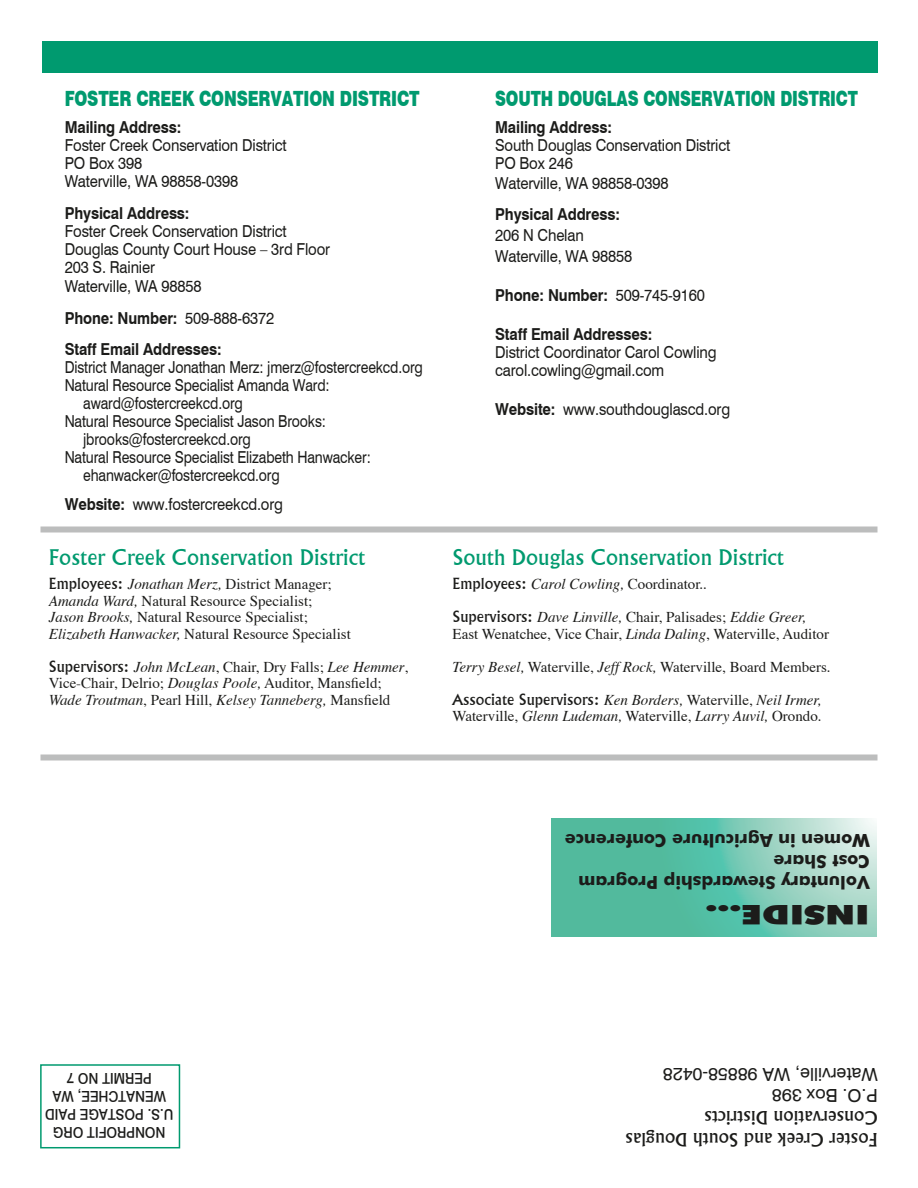
<style>
.page{position:relative;width:918px;height:1188px;background:#fff}
.page>*{position:absolute;margin:0;border:0;box-sizing:border-box;transform-origin:0 0}
.t1{font:900 27px "Futura BT";color:#1c1c1a;scale:1.3 1}
.t2{font:21px "Flareserif 821 BT";color:#009a6f}
.t3{font:900 21px "Swiss 721 BT";letter-spacing:-.01em;color:#009a6f;scale:.73 1}
.t4{font:900 21px "Swiss 721 BT";letter-spacing:-.01em;color:#009a6f;scale:.75 1}
.t5{font:700 18px/21px "Futura BT";color:#1c1c1a}
.t6{font:18px/21.6px "Flareserif 821 BT";color:#1c1c1a}
.t7{font:18px/21.6px "Swiss 721 BT";color:#1c1c1a}
.t8{font:16.5px/18px "Swiss 721 BT";letter-spacing:-.01em;color:#1c1c1a;scale:.9 1}
.t9{font:16.5px "Swiss 721 BT";letter-spacing:-.01em;color:#1c1c1a;scale:.85 1}
.t10{font:700 16.5px/31.5px "Swiss 721 BT";letter-spacing:-.01em;color:#1c1c1a;scale:.9 1}
.t11{font:15px/16.5px "Times";color:#1c1c1a}
.t12{font:15px "Flareserif 821 BT";color:#1c1c1a}
.t13{font:500 15px/18px "Swiss 721 BT";color:#1c1c1a;text-align:center;scale:.9 1}
.t14{font:italic 15px "Times";color:#1c1c1a}
.s1{font-weight:400}
.s2{font-weight:700}
.s3{font-family:"Flareserif 821 BT"}
.s4{font-style:italic}
.s5{font-family:"Flareserif 821 BT";font-style:normal}
.s6{font-style:normal}
.s7{font-family:"Times";font-style:italic}
.s8{font-family:"Times"}
</style>
<div class="page">
<svg style="left:552px;top:819px;width:324px;height:118px;background:#72c7b0"></svg>
<div style="left:40px;top:1064px;width:140px;height:84px;border:2px solid #009a6f"></div>
<div style="left:40px;top:526px;width:838px;height:6px;background:#bcbdbd"></div>
<div style="left:40px;top:754px;width:838px;height:6px;background:#bcbdbd"></div>
<div style="left:42px;top:41px;width:836px;height:31px;background:#009a6f"></div>
<h2 class="t4" style="left:65px;top:86px;width:475px">FOSTER CREEK CONSERVATION DISTRICT</h2>
<p class="t10" style="left:65px;top:112px;width:131px">Mailing Address:</p>
<p class="t8" style="left:65px;top:136px;width:248px">Foster Creek Conservation District<br>PO Box 398<br>Waterville, WA 98858-0398</p>
<p class="t10" style="left:65px;top:197px;width:140px">Physical Address:</p>
<p class="t8" style="left:65px;top:222px;width:297px">Foster Creek Conservation District<br>Douglas County Court House – 3rd Floor<br>203 S. Rainier</p>
<p class="t10" style="left:65px;top:271px;width:234px"><span class="s1">Waterville, WA 98858<br></span>Phone: Number: <span class="s1">509-888-6372<br></span>Staff Email Addresses:</p>
<p class="t9" style="left:65px;top:357px;width:423px">District Manager Jonathan Merz: jmerz@fostercreekcd.org</p>
<p class="t9" style="left:65px;top:375px;width:313px">Natural Resource Specialist Amanda Ward:</p>
<p class="t9" style="left:83px;top:393px;width:189px">award@fostercreekcd.org</p>
<p class="t9" style="left:65px;top:411px;width:309px">Natural Resource Specialist Jason Brooks:</p>
<p class="t9" style="left:83px;top:429px;width:199px">jbrooks@fostercreekcd.org</p>
<p class="t9" style="left:65px;top:447px;width:362px">Natural Resource Specialist Elizabeth Hanwacker:</p>
<p class="t9" style="left:83px;top:465px;width:233px">ehanwacker@fostercreekcd.org</p>
<p class="t8" style="left:65px;top:495px;width:244px"><span class="s2">Website:</span> www.fostercreekcd.org</p>
<h2 class="t2" style="left:49px;top:544px;width:318px">Foster Creek Conservation District</h2>
<p class="t11" style="left:49px;top:577px;width:304px"><span class="s3">Employees:</span> <span class="s4">Jonathan Merz,</span> District Manager; <span class="s4">Amanda Ward,</span> Natural Resource Specialist; <span class="s4">Jason Brooks,</span> Natural Resource Specialist; <span class="s4">Elizabeth Hanwacker,</span> Natural Resource Specialist</p>
<p class="t11" style="left:49px;top:659px;width:361px"><span class="s3">Supervisors:</span> <span class="s4">John McLean</span>, Chair, Dry Falls; <span class="s4">Lee Hemmer</span>,<br>Vice-Chair, Delrio; <span class="s4">Douglas Poole,</span> Auditor, Mansfield;<br><span class="s4">Wade Troutman</span>, Pearl Hill, <span class="s4">Kelsey Tanneberg,</span> Mansfield</p>
<h2 class="t3" style="left:495px;top:86px;width:498px">SOUTH DOUGLAS CONSERVATION DISTRICT</h2>
<p class="t10" style="left:495px;top:112px;width:131px">Mailing Address:</p>
<p class="t8" style="left:495px;top:136px;width:263px">South Douglas Conservation District<br>PO Box 246</p>
<p class="t8" style="left:495px;top:174px;width:194px">Waterville, WA 98858-0398</p>
<p class="t10" style="left:495px;top:199px;width:140px">Physical Address:</p>
<p class="t8" style="left:495px;top:225px;width:154px;line-height:21px">206 N Chelan<br>Waterville, WA 98858</p>
<p class="t10" style="left:495px;top:280px;width:235px">Phone: Number: <span class="s1">509-745-9160</span></p>
<p class="t10" style="left:495px;top:319px;width:176px">Staff Email Addresses:</p>
<p class="t8" style="left:495px;top:343px;width:248px">District Coordinator Carol Cowling carol.cowling@gmail.com</p>
<p class="t8" style="left:495px;top:400px;width:263px"><span class="s2">Website:</span> www.southdouglascd.org</p>
<h2 class="t2" style="left:453px;top:544px;width:333px">South Douglas Conservation District</h2>
<p class="t14" style="left:453px;top:575px;width:256px"><span class="s5">Employees:</span> Carol Cowling, <span class="s6">Coordinator..</span></p>
<p class="t11" style="left:453px;top:610px;width:378px"><span class="s3">Supervisors:</span> <span class="s4">Dave Linville,</span> Chair, Palisades; <span class="s4">Eddie Greer,<br></span>East Wenatchee, Vice Chair, <span class="s4">Linda Daling</span>, Waterville, Auditor</p>
<p class="t11" style="left:453px;top:659px;width:380px"><span class="s4">Terry Besel,</span> Waterville, <span class="s4">Jeff Rock,</span> Waterville, Board Members.</p>
<p class="t12" style="left:453px;top:690px;width:371px">Associate Supervisors: <span class="s7">Ken Borders,</span> <span class="s8">Waterville,</span> <span class="s7">Neil Irmer,</span></p>
<p class="t11" style="left:453px;top:709px;width:371px">Waterville, <span class="s4">Glenn Ludeman,</span> Waterville, <span class="s4">Larry Auvil,</span> Orondo.</p>
<p class="t5" style="left:870px;top:893px;width:307px;rotate:-180deg">Voluntary Stewardship Program<br>Cost Share<br>Women in Agriculture Conference</p>
<h1 class="t1" style="left:869px;top:931px;width:128px;rotate:-180deg">INSIDE...</h1>
<p class="t13" style="left:174px;top:1142px;width:144px;rotate:-180deg">NONPROFIT ORG<br>U.S. POSTAGE PAID<br>WENATCHEE, WA<br>PERMIT NO 7</p>
<p class="t7" style="left:878px;top:1107px;width:216px;rotate:-180deg">P.O. Box 398<br>Waterville, WA 98858-0428</p>
<p class="t6" style="left:878px;top:1150px;width:254px;rotate:-180deg">Foster Creek and South Douglas<br>Conservation Districts</p>
</div>
